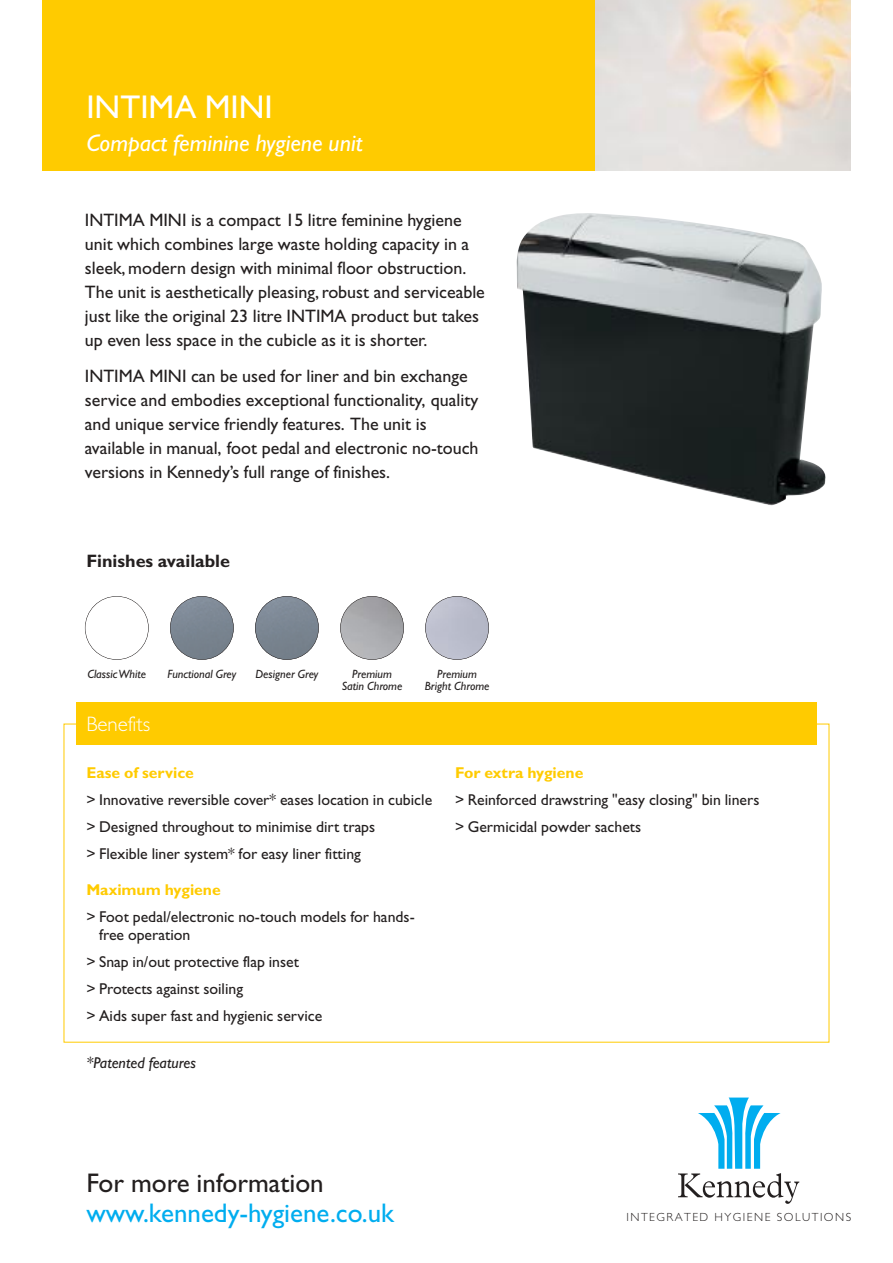
<style>
.page{position:relative;width:893px;height:1263px;background:#fff}
.page>*{position:absolute;margin:0;border:0;box-sizing:border-box;transform-origin:0 0}
.t1{font:33px "Gill Sans";color:#fff}
.t2{font:27px "Gill Sans";color:#00adef}
.t3{font:27px "Gill Sans";color:#231f1f}
.t4{font:italic 24px "Gill Sans";color:#fff}
.t5{font:300 21px "Gill Sans";color:#fff}
.t6{font:18px/24px "Gill Sans";color:#231f1f}
.t7{font:700 18px "Gill Sans";color:#231f1f}
.t8{font:15.75px/27px "Gill Sans";color:#231f1f}
.t9{font:700 15.75px "Gill Sans";color:#ffcb00}
.t10{font:italic 15.75px "Gill Sans";color:#231f1f}
.t11{font:italic 12px/12px "Gill Sans";color:#231f1f;text-align:center}
.t12{font:300 11.85px "Gill Sans";letter-spacing:.125em;color:#231f1f}
</style>
<div class="page">
<div style="left:85px;top:596px;width:64px;height:64px;border:1px solid #231f1f;border-radius:50%"></div>
<img style="left:170px;top:596px;width:63px;height:64px;border-radius:50%">
<div style="left:170px;top:596px;width:64px;height:64px;border:1px solid #231f1f;border-radius:50%"></div>
<img style="left:255px;top:596px;width:63px;height:64px;border-radius:50%">
<div style="left:255px;top:596px;width:64px;height:64px;border:1px solid #231f1f;border-radius:50%"></div>
<img style="left:340px;top:596px;width:64px;height:64px;border-radius:50%">
<div style="left:340px;top:596px;width:64px;height:64px;border:1px solid #231f1f;border-radius:50%"></div>
<img style="left:425px;top:596px;width:64px;height:64px;border-radius:50%">
<div style="left:425px;top:596px;width:64px;height:64px;border:1px solid #231f1f;border-radius:50%"></div>
<div style="left:42px;top:0;width:553px;height:171px;background:#ffcb00"></div>
<img style="left:595px;top:0;width:255px;height:171px">
<div style="left:76px;top:702px;width:740px;height:43px;background:#ffcb00"></div>
<svg style="left:678px;top:1097px;width:122px;height:107px"></svg>
<img style="left:516px;top:213px;width:310px;height:293px">
<h1 class="t1" style="left:86px;top:96px;width:188px">INTIMA MINI</h1>
<h3 class="t4" style="left:86px;top:134px;width:277px">Compact feminine hygiene unit</h3>
<p class="t6" style="left:85px;top:210px;width:401px">INTIMA MINI is a compact 15 litre feminine hygiene unit which combines large waste holding capacity in a sleek, modern design with minimal floor obstruction.<br>The unit is aesthetically pleasing, robust and serviceable just like the original 23 litre INTIMA product but takes up even less space in the cubicle as it is shorter.</p>
<p class="t6" style="left:85px;top:366px;width:395px">INTIMA MINI can be used for liner and bin exchange service and embodies exceptional functionality, quality and unique service friendly features. The unit is available in manual, foot pedal and electronic no-touch versions in Kennedy’s full range of finishes.</p>
<p class="t7" style="left:86px;top:555px;width:145px">Finishes available</p>
<p class="t11" style="left:87px;top:669px;width:60px">Classic White</p>
<p class="t11" style="left:167px;top:669px;width:71px">Functional Grey</p>
<p class="t11" style="left:255px;top:669px;width:65px">Designer Grey</p>
<p class="t11" style="left:342px;top:669px;width:62px">Premium<br>Satin Chrome</p>
<p class="t11" style="left:424px;top:669px;width:66px">Premium<br>Bright Chrome</p>
<p class="t5" style="left:86px;top:717px;width:65px">Benefits</p>
<p class="t9" style="left:86px;top:768px;width:109px">Ease of service</p>
<p class="t8" style="left:86px;top:788px;width:347px">&gt; Innovative reversible cover* eases location in cubicle &gt; Designed throughout to minimise dirt traps<br>&gt; Flexible liner system* for easy liner fitting</p>
<p class="t9" style="left:86px;top:885px;width:136px">Maximum hygiene</p>
<p class="t8" style="left:99px;top:910px;width:317px;line-height:18px;text-indent:-13px">&gt; Foot pedal/electronic no-touch models for hands&shy;free operation</p>
<p class="t8" style="left:86px;top:950px;width:237px">&gt; Snap in/out protective flap inset<br>&gt; Protects against soiling<br>&gt; Aids super fast and hygienic service</p>
<p class="t10" style="left:86px;top:1057px;width:111px">*Patented features</p>
<p class="t9" style="left:455px;top:768px;width:130px">For extra hygiene</p>
<p class="t8" style="left:455px;top:788px;width:306px">&gt; Reinforced drawstring "easy closing" bin liners &gt; Germicidal powder sachets</p>
<h2 class="t3" style="left:86px;top:1173px;width:239px">For more information</h2>
<h2 class="t2" style="left:86px;top:1203px;width:309px">www.kennedy-hygiene.co.uk</h2>
<p class="t12" style="left:626px;top:1213px;width:226px">INTEGRATED HYGIENE SOLUTIONS</p>
</div>
